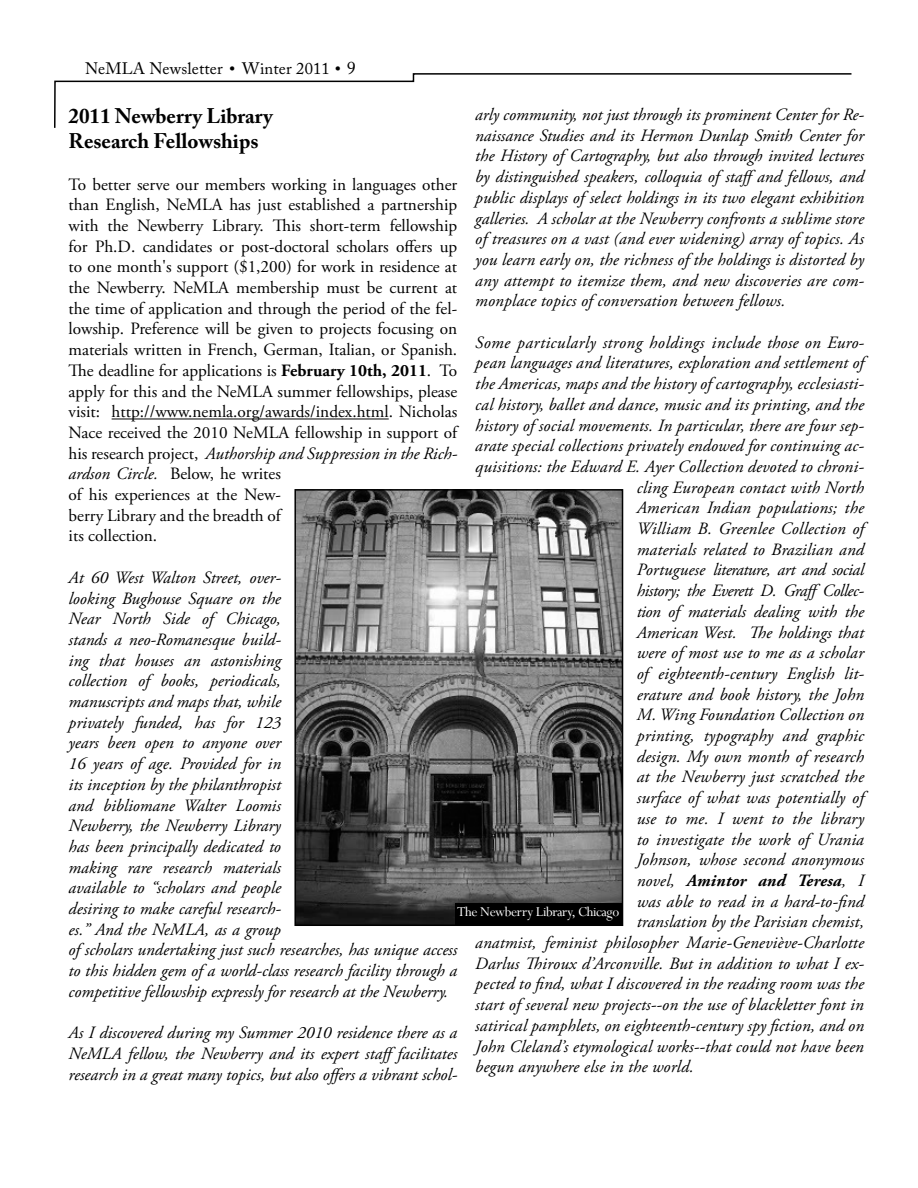
<style>
.page{position:relative;width:918px;height:1188px;background:#fff}
.page>*{position:absolute;margin:0;border:0;box-sizing:border-box;transform-origin:0 0}
.t1{font:700 21px/25.2px "Adobe Caslon Pro";color:#000}
.t2{font:18px "Times New Roman";color:#000}
.t3{font:italic 17.25px/20.7px "Adobe Garamond Pro";letter-spacing:.01em;color:#000;text-align:justify}
.t4{font:17.25px/20.7px "Adobe Garamond Pro";color:#000}
.t5{font:italic 17.25px "Adobe Garamond Pro";letter-spacing:-.025em;color:#000}
.t6{font:italic 700 17.25px "Adobe Garamond Pro";letter-spacing:.01em;color:#000}
.t7{font:16.5px "Adobe Caslon Pro";letter-spacing:.01em;color:#000}
.t8{font:15px "Perpetua";letter-spacing:-.025em;color:#fff}
.s1{font-weight:700}
.s2{font-style:italic}
.s3{font-style:inherit}
.s4{font-weight:700;font-size:27px}
.s5{font-size:18px}
.s6{font-weight:400}
</style>
<div class="page">
<svg style="left:54px;top:73px;width:798px;height:55px"></svg>
<hr style="left:112px;top:419px;width:277px;height:1px;background:#000">
<div style="left:85px;top:54px;width:303px;height:22px;background:#fff"></div>
<img style="left:297px;top:492px;width:323px;height:431px">
<div style="left:294px;top:489px;width:329px;height:437px;border:2px solid #000"></div>
<div style="left:455px;top:903px;width:168px;height:23px;background:#000"></div>
<p class="t2" style="left:86px;top:56px;width:260px">NeMLA Newsletter • Winter 2010 •</p>
<p class="t1" style="left:69px;top:103px;width:206px">2011 Newberry Library<br>Research Fellowships</p>
<p class="t4" style="left:69px;top:174px;width:390px">To better serve our members working in languages other than English, NeMLA has just established a partnership with the Newberry Library. This short-term fellowship for Ph.D. candidates or post-doctoral scholars offers up to one month's support ($1,200) for work in residence at the Newberry. NeMLA membership must be current at the time of application and through the period of the fel&shy;lowship. Preference will be given to projects focusing on materials written in French, German, Italian, or Spanish.<br>The deadline for applications is <span class="s1">February 10th, 2011</span>. To apply for this and the NeMLA summer fellowships, please visit: http://www.nemla.org/awards/index.html. Nicholas Nace received the 2010 NeMLA fellowship in support of his research project, <span class="s2">Authorship and Suppression in the Rich&shy;ardson Circle.</span> Below, he writes<br>of his experiences at the New-<br>berry Library and the breadth of<br>its collection.</p>
<p class="t3" style="left:69px;top:568px;width:390px;text-align:left"><span class="s3">A</span>t 60 West Walton Street, over-<br>looking Bughouse Square on the<br>Near North Side of Chicago,<br>stands a neo-Romanesque build-<br>ing that houses an astonishing<br>collection of books, periodicals,<br>manuscripts and maps that, while<br>privately funded, has for 123<br>years been open to anyone over<br>16 years of age. Provided for in<br>its inception by the philanthropist<br>and bibliomane Walter Loomis<br>Newberry, the Newberry Library<br>has been principally dedicated to<br>making rare research materials<br>available to “scholars and people<br>desiring to make careful research-<br>es.” And the NeMLA, as a group<br>of scholars undertaking just such researches, has unique access to this hidden gem of a world-class research facility through a competitive fellowship expressly for research at the Newberry.</p>
<p class="t3" style="left:69px;top:1023px;width:390px">As I discovered during my Summer 2010 residence there as a NeMLA fellow, the Newberry and its expert stafffacilitates research in a great many topics, but also offers a vibrant schol-</p>
<p class="t7" style="left:85px;top:58px;width:272px">NeMLA Newsletter <span class="s4">∙</span> Winter 2011 <span class="s4">∙</span> <span class="s5">9</span></p>
<p class="t3" style="left:475px;top:105px;width:390px">arly community, not just through its prominent Center for Re&shy;naissance Studies and its Hermon Dunlap Smith Center for the History of Cartography, but also through invited lectures by distinguished speakers, colloquia of staffand fellows, and public displays of select holdings in its two elegant exhibition galleries. A scholar at the Newberry confronts a sublime store of treasures on a vast (and ever widening) array of topics. As you learn early on, the richness of the holdings is distorted by any attempt to itemize them, and new discoveries are com&shy;monplace topics of conversation between fellows.</p>
<p class="t3" style="left:475px;top:332px;width:390px">Some particularly strong holdings include those on Euro-</p>
<p class="t3" style="left:475px;top:353px;width:390px">pean languages and literatures, exploration and settlement of</p>
<p class="t3" style="left:475px;top:374px;width:390px">the Americas, maps and the history of cartography, ecclesiasti-</p>
<p class="t3" style="left:475px;top:394px;width:390px">cal history, ballet and dance, music and its printing, and the</p>
<p class="t3" style="left:475px;top:415px;width:390px">history of social movements. In particular, there are four sep-</p>
<p class="t3" style="left:475px;top:436px;width:390px">arate special collections privately endowed for continuing ac-</p>
<p class="t3" style="left:475px;top:457px;width:390px">quisitions: the Edward E. Ayer Collection devoted to chroni-</p>
<p class="t3" style="left:637px;top:477px;width:229px">cling European contact with North</p>
<p class="t3" style="left:637px;top:498px;width:229px">American Indian populations; the</p>
<p class="t3" style="left:637px;top:519px;width:229px">William B. Greenlee Collection of</p>
<p class="t3" style="left:637px;top:539px;width:229px">materials related to Brazilian and</p>
<p class="t5" style="left:637px;top:560px;width:229px">Portuguese literature, art and social</p>
<p class="t5" style="left:637px;top:580px;width:229px">history; the Everett D. GraffCollec-</p>
<p class="t3" style="left:637px;top:601px;width:229px">tion of materials dealing with the</p>
<p class="t3" style="left:637px;top:622px;width:229px">American West. The holdings that</p>
<p class="t3" style="left:637px;top:643px;width:229px">were of most use to me as a scholar</p>
<p class="t3" style="left:637px;top:664px;width:229px">of eighteenth-century English lit-</p>
<p class="t3" style="left:637px;top:684px;width:229px">erature and book history, the John</p>
<p class="t3" style="left:637px;top:705px;width:229px">M. Wing Foundation Collection on</p>
<p class="t3" style="left:637px;top:726px;width:229px">printing, typography and graphic</p>
<p class="t3" style="left:637px;top:746px;width:229px">design. My own month of research</p>
<p class="t3" style="left:637px;top:767px;width:229px">at the Newberry just scratched the</p>
<p class="t3" style="left:637px;top:788px;width:229px">surface of what was potentially of</p>
<p class="t3" style="left:637px;top:808px;width:229px">use to me. I went to the library</p>
<p class="t3" style="left:637px;top:829px;width:229px">to investigate the work of Urania</p>
<p class="t3" style="left:637px;top:850px;width:229px">Johnson, whose second anonymous</p>
<p class="t6" style="left:637px;top:870px;width:229px"><span class="s6">novel,</span> Amintor and Teresa<span class="s6">, I</span></p>
<p class="t3" style="left:637px;top:891px;width:229px">was able to read in a hard-to-find</p>
<p class="t3" style="left:637px;top:912px;width:229px">translation by the Parisian chemist,</p>
<p class="t3" style="left:475px;top:933px;width:390px">anatmist, feminist philosopher Marie-Geneviève-Charlotte</p>
<p class="t3" style="left:475px;top:953px;width:390px">Darlus Thiroux d’Arconville. But in addition to what I ex-</p>
<p class="t3" style="left:475px;top:974px;width:390px">pected to find, what I discovered in the reading room was the</p>
<p class="t3" style="left:475px;top:995px;width:390px">start of several new projects--on the use of blackletter font in</p>
<p class="t3" style="left:475px;top:1015px;width:390px">satirical pamphlets, on eighteenth-century spy fiction, and on</p>
<p class="t3" style="left:475px;top:1036px;width:390px">John Cleland’s etymological works--that could not have been</p>
<p class="t3" style="left:475px;top:1057px;width:220px">begun anywhere else in the world.</p>
<p class="t8" style="left:457px;top:902px;width:164px">The Newberry Library, Chicago</p>
</div>
